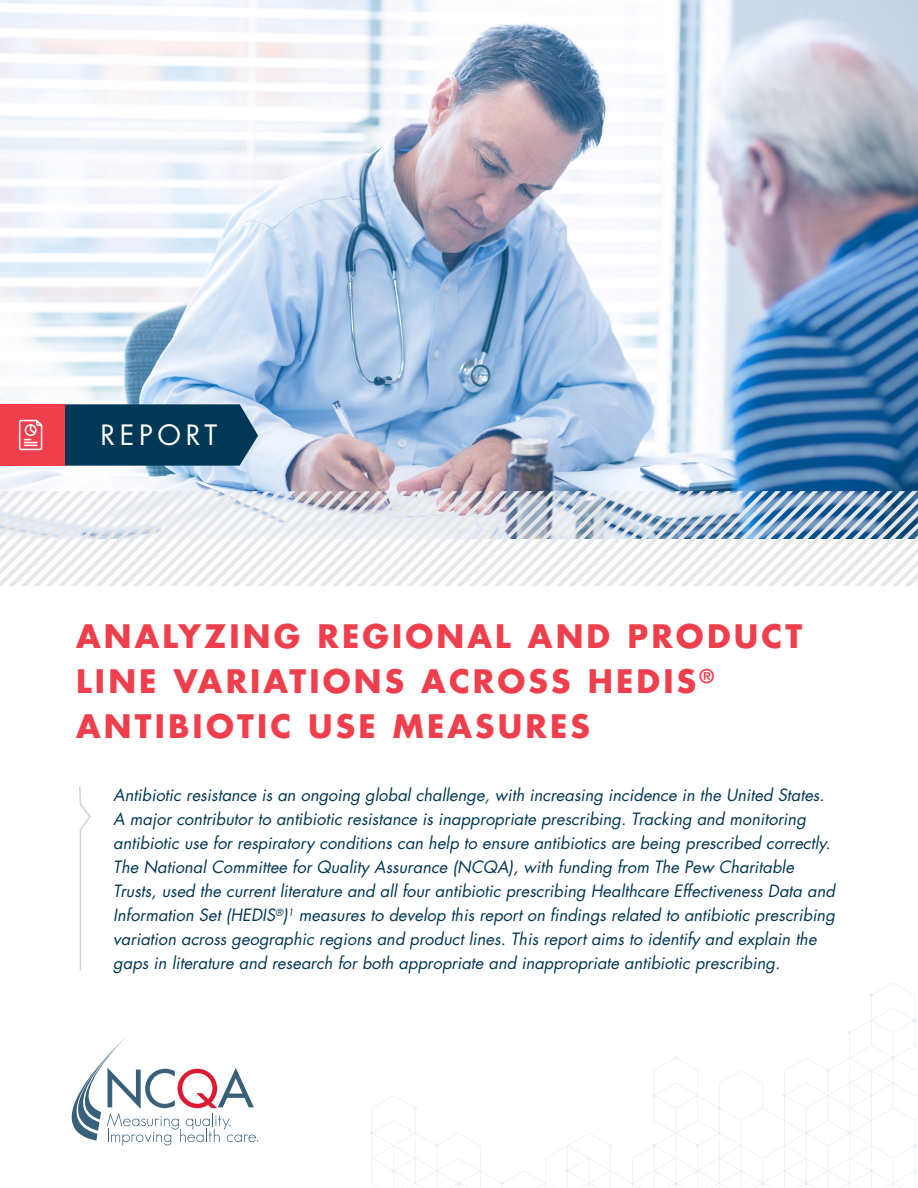
<style>
.page{position:relative;width:918px;height:1188px;background:#fff}
.page>*{position:absolute;margin:0;border:0;box-sizing:border-box;transform-origin:0 0}
.t1{font:700 31.5px/45px "Futura Std";letter-spacing:.1em;color:#ef3f4d}
.t2{font:27.3px "Futura Std";letter-spacing:.17em;color:#fff}
.t3{font:italic 16.5px/24px "Futura Std";color:#013855}
</style>
<div class="page">
<img style="left:0;top:0;width:918px;height:491px">
<svg style="left:0;top:491px;width:918px;height:95px"></svg>
<svg style="left:71px;top:982px;width:847px;height:206px"></svg>
<svg style="left:72px;top:1035px;width:186px;height:110px"></svg>
<svg style="left:79px;top:786px;width:12px;height:185px"></svg>
<svg style="left:0;top:404px;width:258px;height:62px"></svg>
<p class="t2" style="left:101px;top:418px;width:118px">REPORT</p>
<p class="t1" style="left:76px;top:614px;width:728px">ANALYZING REGIONAL AND PRODUCT<br>LINE VARIATIONS ACROSS HEDIS<sup>®</sup></p>
<p class="t1" style="left:76px;top:704px;width:515px">ANTIBIOTIC USE MEASURES</p>
<p class="t3" style="left:113px;top:783px;width:723px">Antibiotic resistance is an ongoing global challenge, with increasing incidence in the United States.<br>A major contributor to antibiotic resistance is inappropriate prescribing. Tracking and monitoring antibiotic use for respiratory conditions can help to ensure antibiotics are being prescribed correctly.<br>The National Committee for Quality Assurance (NCQA), with funding from The Pew Charitable Trusts, used the current literature and all four antibiotic prescribing Healthcare Effectiveness Data and Information Set (HEDIS<sup>®</sup>)<sup>1</sup> measures to develop this report on findings related to antibiotic prescribing variation across geographic regions and product lines. This report aims to identify and explain the gaps in literature and research for both appropriate and inappropriate antibiotic prescribing.</p>
</div>
